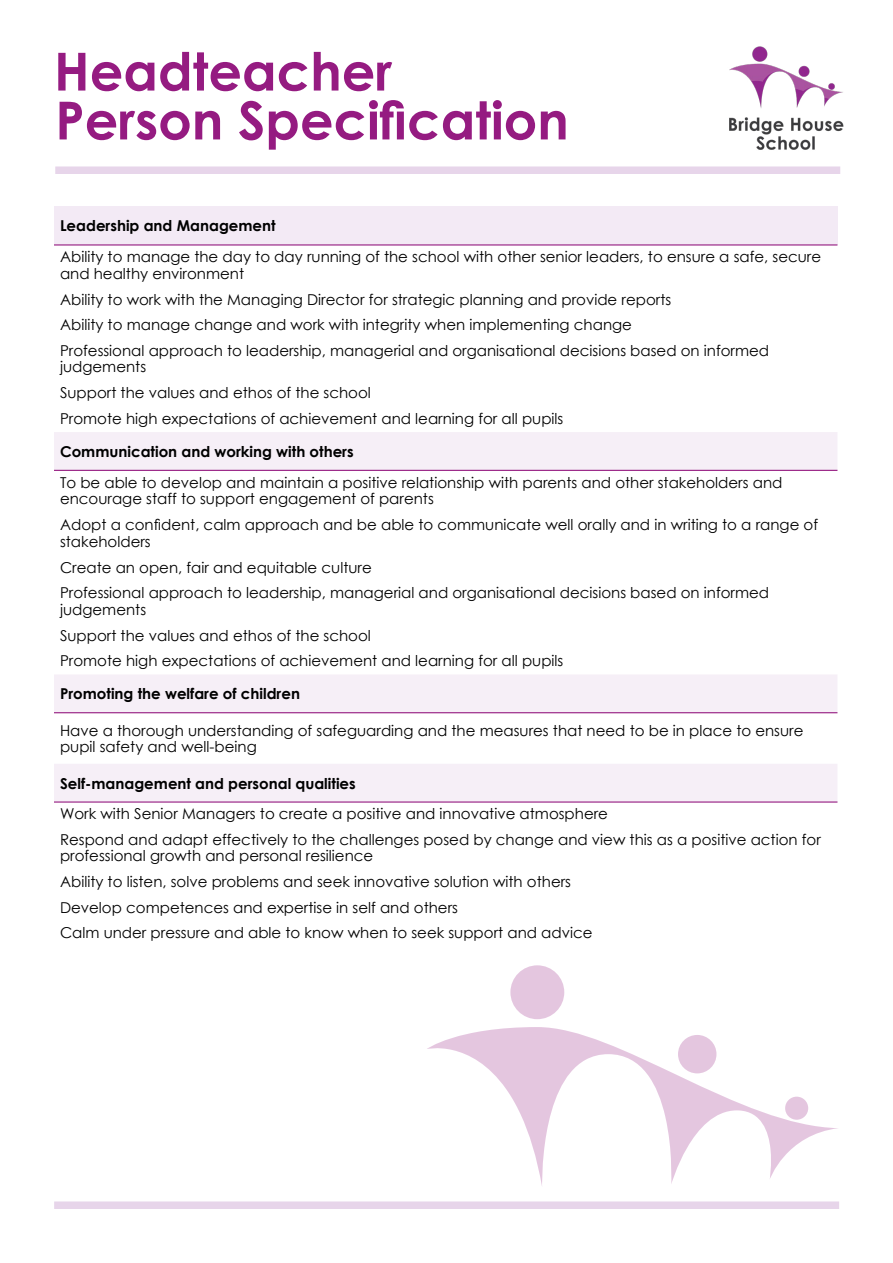
<style>
.page{position:relative;width:893px;height:1263px;background:#fff}
.page>*{position:absolute;margin:0;border:0;box-sizing:border-box;transform-origin:0 0}
.t1{font:700 52.5px "Century Gothic";color:#951b81}
.t2{font:15px/16.5px "Century Gothic";color:#000}
.t3{font:700 15px "Century Gothic";color:#000}
</style>
<div class="page">
<div style="left:54px;top:207px;width:783px;height:38px;background:#f3eaf5"></div>
<svg style="left:54px;top:432px;width:783px;height:369px"></svg>
<hr style="left:54px;top:244px;width:783px;height:2px;background:#951b81">
<hr style="left:54px;top:470px;width:783px;height:1px;background:#951b81">
<hr style="left:54px;top:712px;width:783px;height:1px;background:#951b81">
<hr style="left:54px;top:801px;width:783px;height:2px;background:#951b81">
<div style="left:55px;top:166px;width:785px;height:8px;background:#e7d5ea"></div>
<img style="left:729px;top:46px;width:115px;height:104px">
<div style="left:54px;top:1201px;width:785px;height:8px;background:#e7d5ea"></div>
<div style="left:510px;top:965px;width:54px;height:54px;background:#e4c6df;border-radius:50%"></div>
<svg style="left:427px;top:1027px;width:411px;height:159px"></svg>
<h1 class="t1" style="left:54px;top:32px;width:340px">Headteacher</h1>
<h1 class="t1" style="left:55px;top:81px;width:515px">Person Specification</h1>
<p class="t3" style="left:60px;top:215px;width:217px">Leadership and Management</p>
<p class="t2" style="left:60px;top:248px;width:763px">Ability to manage the day to day running of the school with other senior leaders, to ensure a safe, secure and healthy environment</p>
<p class="t2" style="left:60px;top:286px;width:711px;line-height:25.5px">Ability to work with the Managing Director for strategic planning and provide reports<br>Ability to manage change and work with integrity when implementing change<br>Professional approach to leadership, managerial and organisational decisions based on informed</p>
<p class="t2" style="left:60px;top:354px;width:505px;line-height:25.8px">judgements<br>Support the values and ethos of the school<br>Promote high expectations of achievement and learning for all pupils</p>
<p class="t3" style="left:60px;top:440px;width:295px">Communication and working with others</p>
<p class="t2" style="left:60px;top:474px;width:724px">To be able to develop and maintain a positive relationship with parents and other stakeholders and encourage staff to support engagement of parents</p>
<p class="t2" style="left:60px;top:516px;width:760px">Adopt a confident, calm approach and be able to communicate well orally and in writing to a range of stakeholders</p>
<p class="t2" style="left:60px;top:554px;width:711px;line-height:25.5px">Create an open, fair and equitable culture<br>Professional approach to leadership, managerial and organisational decisions based on informed</p>
<p class="t2" style="left:60px;top:596px;width:505px;line-height:25.8px">judgements<br>Support the values and ethos of the school<br>Promote high expectations of achievement and learning for all pupils</p>
<p class="t3" style="left:60px;top:682px;width:241px">Promoting the welfare of children</p>
<p class="t2" style="left:60px;top:722px;width:745px">Have a thorough understanding of safeguarding and the measures that need to be in place to ensure pupil safety and well-being</p>
<p class="t3" style="left:60px;top:772px;width:297px">Self-management and personal qualities</p>
<p class="t2" style="left:60px;top:801px;width:762px;line-height:25.5px">Work with Senior Managers to create a positive and innovative atmosphere<br>Respond and adapt effectively to the challenges posed by change and view this as a positive action for</p>
<p class="t2" style="left:60px;top:843px;width:534px;line-height:25.7px">professional growth and personal resilience<br>Ability to listen, solve problems and seek innovative solution with others Develop competences and expertise in self and others<br>Calm under pressure and able to know when to seek support and advice</p>
</div>
